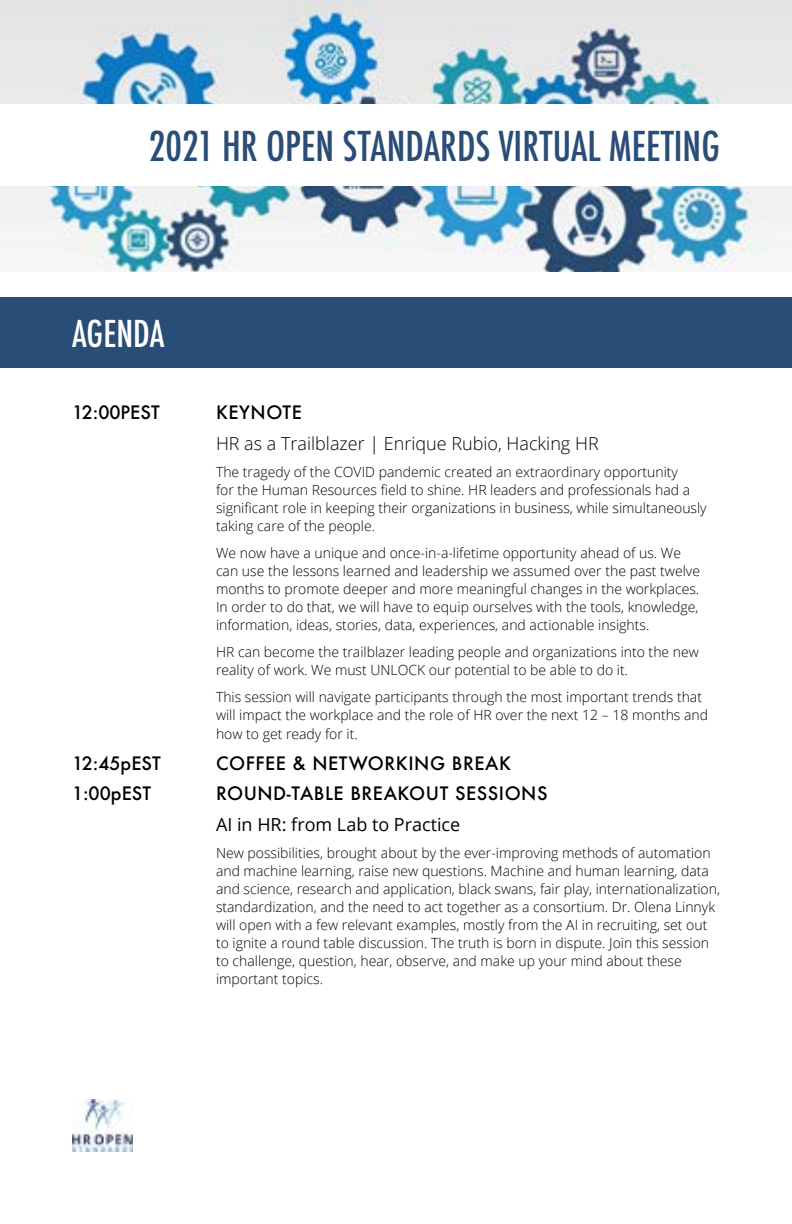
<style>
.page{position:relative;width:792px;height:1224px;background:#fff}
.page>*{position:absolute;margin:0;border:0;box-sizing:border-box;transform-origin:0 0}
.t1{font:500 condensed 40px "Futura";color:#2a4d77}
.t2{font:500 condensed 36px "Futura";color:#fff}
.t3{font:500 18px "Futura";letter-spacing:.03em;color:#000}
.t4{font:300 18px "Open Sans";color:#000}
.t5{font:18px "Open Sans";color:#000}
.t6{font:500 18px "Futura";color:#000}
.t7{font:300 14px/18px "Open Sans";color:#000}
</style>
<div class="page">
<img style="left:0;top:0;width:792px;height:272px">
<div style="left:0;top:297px;width:792px;height:70px;background:#2a4d77"></div>
<img style="left:72px;top:1099px;width:60px;height:53px">
<div style="left:0;top:104px;width:792px;height:82px;background:#fff"></div>
<h1 class="t1" style="left:149px;top:121px;width:573px">2021 HR OPEN STANDARDS VIRTUAL MEETING</h1>
<h2 class="t2" style="left:72px;top:311px;width:94px">AGENDA</h2>
<p class="t6" style="left:72px;top:400px;width:89px">12:00PEST</p>
<p class="t3" style="left:216px;top:400px;width:87px">KEYNOTE</p>
<p class="t4" style="left:216px;top:431px;width:384px">HR as a Trailblazer | Enrique Rubio, Hacking HR</p>
<p class="t7" style="left:216px;top:463px;width:492px">The tragedy of the COVID pandemic created an extraordinary opportunity<br>for the Human Resources field to shine. HR leaders and professionals had a significant role in keeping their organizations in business, while simultaneously taking care of the people.</p>
<p class="t7" style="left:216px;top:544px;width:486px">We now have a unique and once-in-a-lifetime opportunity ahead of us. We can use the lessons learned and leadership we assumed over the past twelve months to promote deeper and more meaningful changes in the workplaces.<br>In order to do that, we will have to equip ourselves with the tools, knowledge, information, ideas, stories, data, experiences, and actionable insights.</p>
<p class="t7" style="left:216px;top:643px;width:484px">HR can become the trailblazer leading people and organizations into the new reality of work. We must UNLOCK our potential to be able to do it.</p>
<p class="t7" style="left:216px;top:687px;width:494px;line-height:18.6px">This session will navigate participants through the most important trends that will impact the workplace and the role of HR over the next 12 – 18 months and how to get ready for it.</p>
<p class="t6" style="left:72px;top:751px;width:90px">12:45pEST</p>
<p class="t3" style="left:216px;top:751px;width:296px">COFFEE &amp; NETWORKING BREAK</p>
<p class="t3" style="left:72px;top:781px;width:81px">1:00pEST</p>
<p class="t3" style="left:216px;top:781px;width:333px">ROUND-TABLE BREAKOUT SESSIONS</p>
<p class="t5" style="left:216px;top:812px;width:246px">AI in HR: from Lab to Practice</p>
<p class="t7" style="left:216px;top:844px;width:506px">New possibilities, brought about by the ever-improving methods of automation and machine learning, raise new questions. Machine and human learning, data and science, research and application, black swans, fair play, internationalization, standardization, and the need to act together as a consortium. Dr. Olena Linnyk will open with a few relevant examples, mostly from the AI in recruiting, set out to ignite a round table discussion. The truth is born in dispute. Join this session to challenge, question, hear, observe, and make up your mind about these important topics.</p>
</div>
